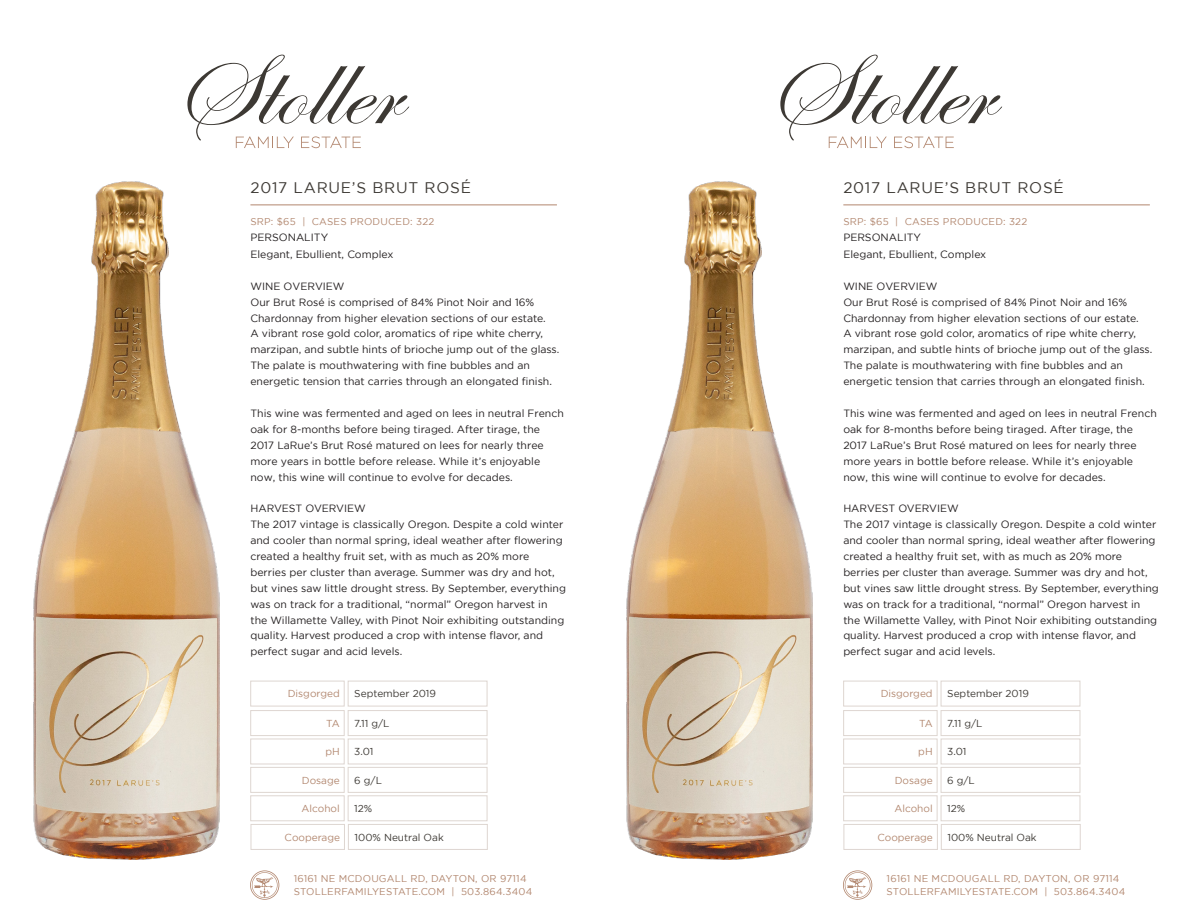
<style>
.page{position:relative;width:1188px;height:918px;background:#fff}
.page>*{position:absolute;margin:0;border:0;box-sizing:border-box;transform-origin:0 0}
.Wine_Name_Header_Blk{font:15.3px "Gotham";letter-spacing:.05em;color:#3d3934}
.Contact_Info_Text{font:10.5px/15.9px "Gotham";color:#231f20}
.Wine_Info_Chart_BLAC{font:10.05px "Gotham";color:#3d3934}
.Wine_Info_Chart_GOLD{font:10.05px "Gotham";color:#b2876f}
.Contact_Info_Text-2{font:9.9px "Gotham";letter-spacing:.02em;color:#b2876f}
</style>
<div class="page">
<svg style="left:187px;top:55px;width:222px;height:93px"></svg>
<hr style="left:250px;top:205px;width:307px;height:1px;background:#b2876f">
<svg style="left:250px;top:870px;width:29px;height:30px"></svg>
<img style="left:34px;top:181px;width:186px;height:679px">
<div style="left:250px;top:681px;width:94px;height:25px;border:1px solid #ded6d1"></div>
<div style="left:348px;top:681px;width:139px;height:25px;border:1px solid #ded6d1"></div>
<div style="left:250px;top:739px;width:94px;height:25px;border:1px solid #ded6d1"></div>
<div style="left:348px;top:739px;width:139px;height:25px;border:1px solid #ded6d1"></div>
<div style="left:250px;top:767px;width:94px;height:26px;border:1px solid #ded6d1"></div>
<div style="left:348px;top:767px;width:139px;height:26px;border:1px solid #ded6d1"></div>
<div style="left:250px;top:710px;width:94px;height:26px;border:1px solid #ded6d1"></div>
<div style="left:348px;top:710px;width:139px;height:26px;border:1px solid #ded6d1"></div>
<div style="left:250px;top:796px;width:94px;height:25px;border:1px solid #ded6d1"></div>
<div style="left:348px;top:796px;width:139px;height:25px;border:1px solid #ded6d1"></div>
<div style="left:251px;top:824px;width:94px;height:26px;border:1px solid #ded6d1"></div>
<div style="left:348px;top:824px;width:140px;height:26px;border:1px solid #ded6d1"></div>
<svg style="left:780px;top:55px;width:222px;height:93px"></svg>
<hr style="left:843px;top:205px;width:307px;height:1px;background:#b2876f">
<svg style="left:843px;top:870px;width:29px;height:30px"></svg>
<img style="left:627px;top:181px;width:185px;height:679px">
<div style="left:843px;top:681px;width:94px;height:25px;border:1px solid #ded6d1"></div>
<div style="left:941px;top:681px;width:139px;height:25px;border:1px solid #ded6d1"></div>
<div style="left:843px;top:739px;width:94px;height:25px;border:1px solid #ded6d1"></div>
<div style="left:941px;top:739px;width:139px;height:25px;border:1px solid #ded6d1"></div>
<div style="left:843px;top:767px;width:94px;height:26px;border:1px solid #ded6d1"></div>
<div style="left:941px;top:767px;width:139px;height:26px;border:1px solid #ded6d1"></div>
<div style="left:843px;top:710px;width:94px;height:26px;border:1px solid #ded6d1"></div>
<div style="left:941px;top:710px;width:139px;height:26px;border:1px solid #ded6d1"></div>
<div style="left:843px;top:796px;width:94px;height:25px;border:1px solid #ded6d1"></div>
<div style="left:941px;top:796px;width:139px;height:25px;border:1px solid #ded6d1"></div>
<div style="left:844px;top:824px;width:94px;height:26px;border:1px solid #ded6d1"></div>
<div style="left:941px;top:824px;width:140px;height:26px;border:1px solid #ded6d1"></div>
<p class="Wine_Name_Header_Blk" style="left:250px;top:179px;width:222px">2017 LARUE’S BRUT ROSÉ</p>
<p class="Wine_Name_Header_Blk" style="left:843px;top:179px;width:222px">2017 LARUE’S BRUT ROSÉ</p>
<p class="Contact_Info_Text-2" style="left:250px;top:216px;width:185px">SRP: $65 | CASES PRODUCED: 322</p>
<p class="Contact_Info_Text" style="left:250px;top:229px;width:144px;line-height:16.5px">PERSONALITY<br>Elegant, Ebullient, Complex</p>
<p class="Contact_Info_Text" style="left:250px;top:278px;width:311px">WINE OVERVIEW<br>Our Brut Rosé is comprised of 84% Pinot Noir and 16% Chardonnay from higher elevation sections of our estate.<br>A vibrant rose gold color, aromatics of ripe white cherry, marzipan, and subtle hints of brioche jump out of the glass.<br>The palate is mouthwatering with fine bubbles and an energetic tension that carries through an elongated finish.</p>
<p class="Contact_Info_Text" style="left:250px;top:405px;width:315px">This wine was fermented and aged on lees in neutral French oak for 8-months before being tiraged. After tirage, the 2017 LaRue’s Brut Rosé matured on lees for nearly three more years in bottle before release. While it’s enjoyable now, this wine will continue to evolve for decades.</p>
<p class="Contact_Info_Text" style="left:250px;top:500px;width:317px">HARVEST OVERVIEW<br>The 2017 vintage is classically Oregon. Despite a cold winter and cooler than normal spring, ideal weather after flowering created a healthy fruit set, with as much as 20% more berries per cluster than average. Summer was dry and hot, but vines saw little drought stress. By September, everything was on track for a traditional, “normal” Oregon harvest in the Willamette Valley, with Pinot Noir exhibiting outstanding quality. Harvest produced a crop with intense flavor, and perfect sugar and acid levels.</p>
<p class="Wine_Info_Chart_GOLD" style="left:288px;top:688px;width:54px">Disgorged</p>
<p class="Wine_Info_Chart_BLAC" style="left:354px;top:688px;width:83px">September 2019</p>
<p class="Wine_Info_Chart_GOLD" style="left:326px;top:718px;width:15px">TA</p>
<p class="Wine_Info_Chart_BLAC" style="left:354px;top:718px;width:37px">7.11 g/L</p>
<p class="Wine_Info_Chart_GOLD" style="left:325px;top:746px;width:16px">pH</p>
<p class="Wine_Info_Chart_BLAC" style="left:354px;top:746px;width:21px">3.01</p>
<p class="Wine_Info_Chart_GOLD" style="left:302px;top:774px;width:39px">Dosage</p>
<p class="Wine_Info_Chart_BLAC" style="left:354px;top:774px;width:29px">6 g/L</p>
<p class="Wine_Info_Chart_GOLD" style="left:302px;top:803px;width:40px">Alcohol</p>
<p class="Wine_Info_Chart_BLAC" style="left:354px;top:803px;width:20px">12%</p>
<p class="Wine_Info_Chart_GOLD" style="left:285px;top:832px;width:57px">Cooperage</p>
<p class="Wine_Info_Chart_BLAC" style="left:355px;top:832px;width:91px">100% Neutral Oak</p>
<p class="Contact_Info_Text-2" style="left:843px;top:216px;width:185px">SRP: $65 | CASES PRODUCED: 322</p>
<p class="Contact_Info_Text" style="left:843px;top:229px;width:144px;line-height:16.5px">PERSONALITY<br>Elegant, Ebullient, Complex</p>
<p class="Contact_Info_Text" style="left:843px;top:278px;width:311px">WINE OVERVIEW<br>Our Brut Rosé is comprised of 84% Pinot Noir and 16% Chardonnay from higher elevation sections of our estate.<br>A vibrant rose gold color, aromatics of ripe white cherry, marzipan, and subtle hints of brioche jump out of the glass.<br>The palate is mouthwatering with fine bubbles and an energetic tension that carries through an elongated finish.</p>
<p class="Contact_Info_Text" style="left:843px;top:405px;width:315px">This wine was fermented and aged on lees in neutral French oak for 8-months before being tiraged. After tirage, the 2017 LaRue’s Brut Rosé matured on lees for nearly three more years in bottle before release. While it’s enjoyable now, this wine will continue to evolve for decades.</p>
<p class="Contact_Info_Text" style="left:843px;top:500px;width:317px">HARVEST OVERVIEW<br>The 2017 vintage is classically Oregon. Despite a cold winter and cooler than normal spring, ideal weather after flowering created a healthy fruit set, with as much as 20% more berries per cluster than average. Summer was dry and hot, but vines saw little drought stress. By September, everything was on track for a traditional, “normal” Oregon harvest in the Willamette Valley, with Pinot Noir exhibiting outstanding quality. Harvest produced a crop with intense flavor, and perfect sugar and acid levels.</p>
<p class="Wine_Info_Chart_GOLD" style="left:881px;top:688px;width:54px">Disgorged</p>
<p class="Wine_Info_Chart_BLAC" style="left:947px;top:688px;width:83px">September 2019</p>
<p class="Wine_Info_Chart_GOLD" style="left:919px;top:718px;width:15px">TA</p>
<p class="Wine_Info_Chart_BLAC" style="left:947px;top:718px;width:37px">7.11 g/L</p>
<p class="Wine_Info_Chart_GOLD" style="left:918px;top:746px;width:16px">pH</p>
<p class="Wine_Info_Chart_BLAC" style="left:947px;top:746px;width:21px">3.01</p>
<p class="Wine_Info_Chart_GOLD" style="left:895px;top:774px;width:39px">Dosage</p>
<p class="Wine_Info_Chart_BLAC" style="left:947px;top:774px;width:29px">6 g/L</p>
<p class="Wine_Info_Chart_GOLD" style="left:895px;top:803px;width:40px">Alcohol</p>
<p class="Wine_Info_Chart_BLAC" style="left:947px;top:803px;width:20px">12%</p>
<p class="Wine_Info_Chart_GOLD" style="left:878px;top:832px;width:57px">Cooperage</p>
<p class="Wine_Info_Chart_BLAC" style="left:947px;top:832px;width:91px">100% Neutral Oak</p>
<p class="Contact_Info_Text-2" style="left:294px;top:873px;width:234px">16161 NE MCDOUGALL RD, DAYTON, OR 97114</p>
<p class="Contact_Info_Text-2" style="left:294px;top:886px;width:240px">STOLLERFAMILYESTATE.COM | 503.864.3404</p>
<p class="Contact_Info_Text-2" style="left:887px;top:873px;width:234px">16161 NE MCDOUGALL RD, DAYTON, OR 97114</p>
<p class="Contact_Info_Text-2" style="left:887px;top:886px;width:240px">STOLLERFAMILYESTATE.COM | 503.864.3404</p>
</div>
